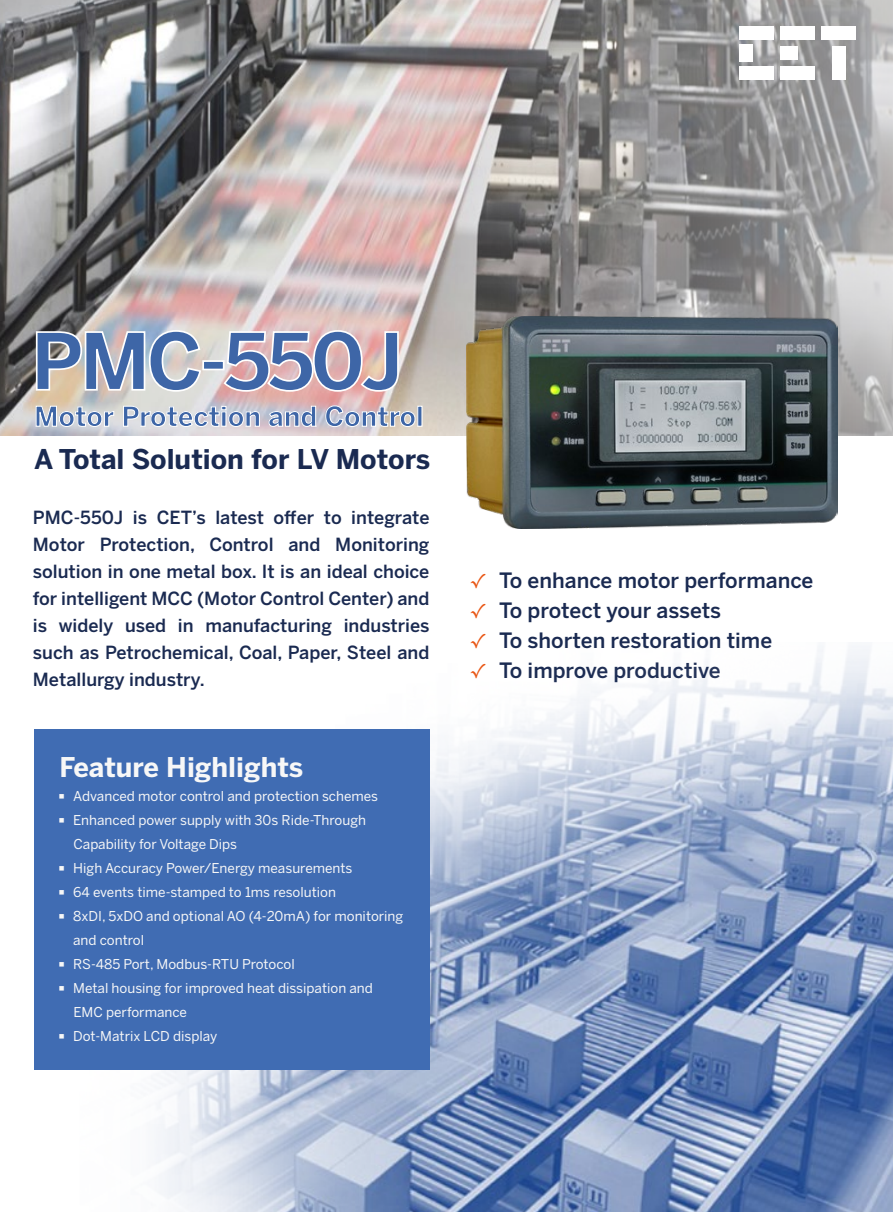
<style>
.page{position:relative;width:893px;height:1212px;background:#fff}
.page>*{position:absolute;margin:0;border:0;box-sizing:border-box;transform-origin:0 0}
.t1{font:700 78px "Benton Sans";letter-spacing:-.05em;color:#3e66a7}
.t2{font:700 27px "Benton Sans";color:#3e66a7}
.t3{font:700 27px "Benton Sans";color:#1a2a51}
.t4{font:700 27px "Benton Sans";color:#f7f7f7}
.t5{font:500 21px/30px "Benton Sans";color:#1a2a51}
.t6{font:500 18px/27px "Benton Sans";color:#1a2a51;text-align:justify}
.t7{font:13.5px/24px "Benton Sans";color:#f7f7f7}
.t8{font:300 4.5px "Adobe Song Std";color:#f7f7f7}
.s1{font-family:"Californian FB";font-weight:700;color:#e95513}
</style>
<div class="page">
<img style="left:0;top:0;width:893px;height:435px">
<img style="left:467px;top:317px;width:370px;height:211px">
<svg style="left:35px;top:329px;width:167px;height:64px;background:#c8c6c3"></svg>
<div style="left:202px;top:360px;width:23px;height:10px;border:2px solid #fff"></div>
<svg style="left:222px;top:329px;width:178px;height:64px;background:#e5c2c0"></svg>
<svg style="left:35px;top:403px;width:80px;height:24px"></svg>
<svg style="left:123px;top:405px;width:137px;height:22px"></svg>
<svg style="left:268px;top:405px;width:49px;height:22px"></svg>
<svg style="left:325px;top:405px;width:91px;height:22px;background:#dad1d0"></svg>
<div style="left:417px;top:406px;width:5px;height:21px;border:1px solid #fff"></div>
<img style="left:34px;top:646px;width:859px;height:566px">
<div style="left:34px;top:729px;width:395px;height:340px;background:#406cb3"></div>
<div style="left:780px;top:47px;width:18px;height:13px;background:#fff"></div>
<div style="left:780px;top:27px;width:35px;height:13px;background:#fff"></div>
<div style="left:780px;top:66px;width:35px;height:14px;background:#fff"></div>
<div style="left:739px;top:27px;width:35px;height:13px;background:#fff"></div>
<div style="left:739px;top:66px;width:35px;height:14px;background:#fff"></div>
<div style="left:739px;top:45px;width:13px;height:17px;background:#fff"></div>
<div style="left:822px;top:27px;width:34px;height:13px;background:#fff"></div>
<div style="left:832px;top:47px;width:13px;height:33px;background:#fff"></div>
<h1 class="t1" style="left:31px;top:315px;width:373px">PMC-550J</h1>
<h2 class="t2" style="left:34px;top:400px;width:391px">Motor Protection and Control</h2>
<h2 class="t3" style="left:34px;top:443px;width:398px">A Total Solution for LV Motors</h2>
<p class="t6" style="left:33px;top:504px;width:398px">PMC-550J is CET’s latest offer to integrate Motor Protection, Control and Monitoring solution in one metal box. It is an ideal choice for intelligent MCC (Motor Control Center) and is widely used in manufacturing industries such as Petrochemical, Coal, Paper, Steel and Metallurgy industry.</p>
<h2 class="t4" style="left:60px;top:751px;width:245px">Feature Highlights</h2>
<p class="t8" style="left:59px;top:794px;width:6px">█</p>
<p class="t7" style="left:73px;top:784px;width:306px">Advanced motor control and protection schemes</p>
<p class="t8" style="left:59px;top:818px;width:6px">█</p>
<p class="t7" style="left:73px;top:808px;width:294px">Enhanced power supply with 30s Ride-Through<br>Capability for Voltage Dips</p>
<p class="t8" style="left:59px;top:866px;width:6px">█</p>
<p class="t7" style="left:73px;top:856px;width:281px">High Accuracy Power/Energy measurements</p>
<p class="t8" style="left:59px;top:890px;width:6px">█</p>
<p class="t7" style="left:73px;top:880px;width:264px">64 events time-stamped to 1ms resolution</p>
<p class="t8" style="left:59px;top:914px;width:6px">█</p>
<p class="t7" style="left:73px;top:904px;width:332px">8xDI, 5xDO and optional AO (4-20mA) for monitoring and control</p>
<p class="t8" style="left:59px;top:962px;width:6px">█</p>
<p class="t7" style="left:73px;top:952px;width:223px">RS-485 Port, Modbus-RTU Protocol</p>
<p class="t8" style="left:59px;top:986px;width:6px">█</p>
<p class="t7" style="left:73px;top:976px;width:301px">Metal housing for improved heat dissipation and<br>EMC performance</p>
<p class="t8" style="left:59px;top:1034px;width:6px">█</p>
<p class="t7" style="left:73px;top:1024px;width:146px">Dot-Matrix LCD display</p>
<h3 class="t5" style="left:471px;top:565px;width:344px"><span class="s1">√</span> To enhance motor performance <span class="s1">√</span> To protect your assets<br><span class="s1">√</span> To shorten restoration time<br><span class="s1">√</span> To improve productive</h3>
</div>
